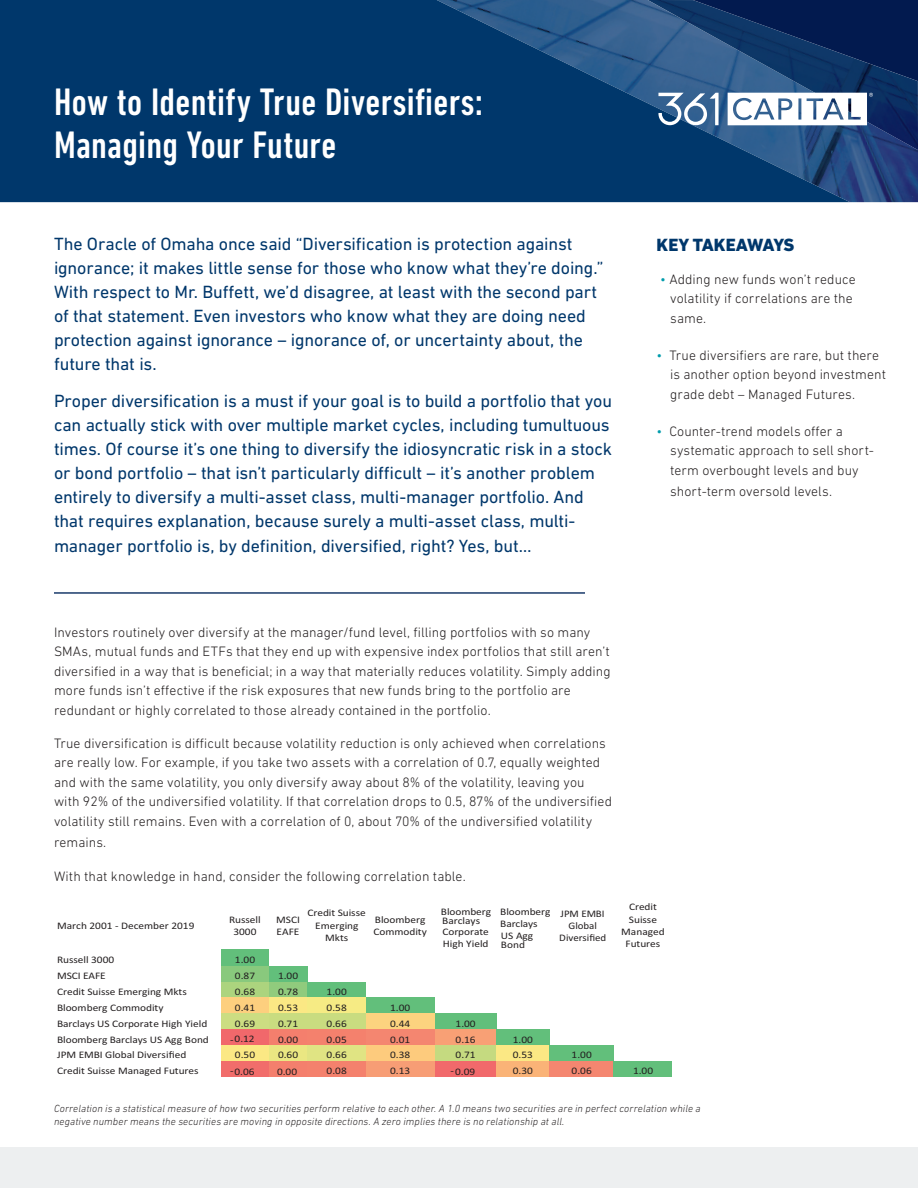
<style>
.page{position:relative;width:918px;height:1188px;background:#fff}
.page>*{position:absolute;margin:0;border:0;box-sizing:border-box;transform-origin:0 0}
.Section_Headers_Lar{font:500 condensed 39px/43.5px "DIN Next LT Pro";letter-spacing:.01em;color:#fff}
.Opening_Paragraph{font:18px/24.2px "DIN Next LT Pro";letter-spacing:-.01em;color:#00376b}
.t1{font:800 18px "DIN Next LT Pro";letter-spacing:-.015em;color:#00376b}
.Main_Body{font:300 13.8px/19.5px "DIN Next LT Pro";letter-spacing:.005em;color:#231f20}
.Main_Body-2{font:italic 300 10.5px/13.5px "DIN Next LT Pro";letter-spacing:.01em;color:#231f20}
.t2{font:10.05px/12.1px "Calibri";letter-spacing:-.005em;color:#231f20;scale:1.13 1}
.t3{font:10.05px/12.1px "Calibri";letter-spacing:-.005em;color:#231f20;text-align:center;scale:1.09 1}
.s1{color:#009cac}
</style>
<div class="page">
<img style="left:850px;top:150px;width:68px;height:52px">
<img style="left:850px;top:81px;width:68px;height:69px">
<svg style="left:0;top:0;width:850px;height:202px;background:#073c70"></svg>
<img style="left:693px;top:0;width:225px;height:81px">
<div style="left:0;top:1148px;width:918px;height:40px;background:#edeff0"></div>
<hr style="left:54px;top:592px;width:531px;height:2px;background:#193a6a">
<div style="left:221px;top:950px;width:48px;height:16px;background:#62bf7b"></div>
<div style="left:221px;top:966px;width:48px;height:16px;background:#89c97d"></div>
<div style="left:269px;top:966px;width:39px;height:16px;background:#62bf7b"></div>
<div style="left:221px;top:982px;width:48px;height:15px;background:#acd47e"></div>
<div style="left:269px;top:982px;width:39px;height:15px;background:#90cb7d"></div>
<div style="left:308px;top:982px;width:58px;height:15px;background:#62bf7b"></div>
<div style="left:221px;top:997px;width:48px;height:16px;background:#fdcf7e"></div>
<div style="left:269px;top:997px;width:39px;height:16px;background:#fbe884"></div>
<div style="left:308px;top:997px;width:58px;height:16px;background:#f6eb84"></div>
<div style="left:366px;top:997px;width:69px;height:16px;background:#62bf7b"></div>
<div style="left:221px;top:1013px;width:48px;height:16px;background:#ccdd82"></div>
<div style="left:269px;top:1013px;width:39px;height:16px;background:#c9dc80"></div>
<div style="left:308px;top:1013px;width:58px;height:16px;background:#c9dc80"></div>
<div style="left:366px;top:1013px;width:69px;height:16px;background:#fcd37f"></div>
<div style="left:435px;top:1013px;width:62px;height:16px;background:#62bf7b"></div>
<div style="left:221px;top:1029px;width:48px;height:16px;background:#f1686b"></div>
<div style="left:269px;top:1029px;width:39px;height:16px;background:#f47f6d"></div>
<div style="left:308px;top:1029px;width:58px;height:16px;background:#f4816d"></div>
<div style="left:366px;top:1029px;width:69px;height:16px;background:#f48670"></div>
<div style="left:435px;top:1029px;width:62px;height:16px;background:#f8a075"></div>
<div style="left:496px;top:1029px;width:54px;height:16px;background:#62bf7b"></div>
<div style="left:221px;top:1045px;width:48px;height:16px;background:#fbe884"></div>
<div style="left:269px;top:1045px;width:39px;height:16px;background:#eae782"></div>
<div style="left:308px;top:1045px;width:58px;height:16px;background:#e0e483"></div>
<div style="left:366px;top:1045px;width:69px;height:16px;background:#fdcb7d"></div>
<div style="left:435px;top:1045px;width:62px;height:16px;background:#c5da80"></div>
<div style="left:496px;top:1045px;width:54px;height:16px;background:#fbe884"></div>
<div style="left:550px;top:1045px;width:64px;height:16px;background:#62bf7b"></div>
<div style="left:221px;top:1061px;width:48px;height:16px;background:#f16d6b"></div>
<div style="left:269px;top:1061px;width:39px;height:16px;background:#f47f6d"></div>
<div style="left:308px;top:1061px;width:58px;height:16px;background:#f4816d"></div>
<div style="left:366px;top:1061px;width:69px;height:16px;background:#f79d75"></div>
<div style="left:435px;top:1061px;width:62px;height:16px;background:#f1696b"></div>
<div style="left:496px;top:1061px;width:54px;height:16px;background:#fab377"></div>
<div style="left:550px;top:1061px;width:64px;height:16px;background:#f48670"></div>
<div style="left:614px;top:1061px;width:58px;height:16px;background:#62bf7b"></div>
<svg style="left:658px;top:93px;width:61px;height:32px"></svg>
<svg style="left:728px;top:93px;width:145px;height:32px"></svg>
<p class="Section_Headers_Lar" style="left:54px;top:80px;width:431px">How to Identify True Diversifiers:<br>Managing Your Future</p>
<p class="Opening_Paragraph" style="left:54px;top:232px;width:551px">The Oracle of Omaha once said “Diversification is protection against ignorance; it makes little sense for those who know what they’re doing.” With respect to Mr. Buffett, we’d disagree, at least with the second part of that statement. Even investors who know what they are doing need protection against ignorance – ignorance of, or uncertainty about, the future that is.</p>
<p class="Opening_Paragraph" style="left:54px;top:389px;width:560px">Proper diversification is a must if your goal is to build a portfolio that you can actually stick with over multiple market cycles, including tumultuous times. Of course it’s one thing to diversify the idiosyncratic risk in a stock or bond portfolio – that isn’t particularly difficult – it’s another problem entirely to diversify a multi-asset class, multi-manager portfolio. And that requires explanation, because surely a multi-asset class, multi&shy;manager portfolio is, by definition, diversified, right? Yes, but…</p>
<p class="t1" style="left:657px;top:234px;width:139px">KEY TAKEAWAYS</p>
<p class="Main_Body" style="left:670px;top:269px;width:187px;text-indent:-10px"><span class="s1">•</span> Adding new funds won’t reduce volatility if correlations are the same.</p>
<p class="Main_Body" style="left:670px;top:345px;width:217px;text-indent:-14px"><span class="s1">•</span> True diversifiers are rare, but there is another option beyond investment grade debt – Managed Futures.</p>
<p class="Main_Body" style="left:670px;top:421px;width:205px;text-indent:-14px"><span class="s1">•</span> Counter-trend models offer a systematic approach to sell short&shy;term overbought levels and buy</p>
<p class="Main_Body" style="left:670px;top:481px;width:164px">short-term oversold levels.</p>
<p class="Main_Body" style="left:54px;top:622px;width:558px">Investors routinely over diversify at the manager/fund level, filling portfolios with so many SMAs, mutual funds and ETFs that they end up with expensive index portfolios that still aren’t diversified in a way that is beneficial; in a way that materially reduces volatility. Simply adding more funds isn’t effective if the risk exposures that new funds bring to the portfolio are redundant or highly correlated to those already contained in the portfolio.</p>
<p class="Main_Body" style="left:54px;top:733px;width:560px">True diversification is difficult because volatility reduction is only achieved when correlations are really low. For example, if you take two assets with a correlation of 0.7, equally weighted and with the same volatility, you only diversify away about 8% of the volatility, leaving you with 92% of the undiversified volatility. If that correlation drops to 0.5, 87% of the undiversified volatility still remains. Even with a correlation of 0, about 70% of the undiversified volatility</p>
<p class="Main_Body" style="left:54px;top:832px;width:54px">remains.</p>
<p class="Main_Body" style="left:54px;top:867px;width:413px">With that knowledge in hand, consider the following correlation table.</p>
<p class="t2" style="left:57px;top:919px;width:123px">March 2001 - December 2019</p>
<p class="t2" style="left:229px;top:913px;width:29px;text-align:center">Russell<br>3000</p>
<p class="t2" style="left:276px;top:913px;width:23px">MSCI<br>EAFE</p>
<p class="t2" style="left:308px;top:907px;width:53px;text-align:center">Credit Suisse<br>Emerging<br>Mkts</p>
<p class="t2" style="left:374px;top:913px;width:49px">Bloomberg<br>Commodity</p>
<p class="t2" style="left:441px;top:906px;width:46px;line-height:9.6px">Bloomberg<br>Barclays</p>
<p class="t3" style="left:559px;top:907px;width:45px">JPM EMBI<br>Global<br>Diversified</p>
<p class="t2" style="left:621px;top:901px;width:40px;text-align:center">Credit<br>Suisse<br>Managed<br>Futures</p>
<p class="t2" style="left:500px;top:905px;width:46px">Bloomberg<br>Barclays<br>US Agg</p>
<p class="t2" style="left:501px;top:939px;width:23px">Bond</p>
<p class="t2" style="left:442px;top:925px;width:43px">Corporate<br>High Yield</p>
<p class="t2" style="left:57px;top:953px;width:52px">Russell 3000</p>
<p class="t2" style="left:235px;top:953px;width:19px">1.00</p>
<p class="t2" style="left:57px;top:969px;width:45px">MSCI EAFE</p>
<p class="t2" style="left:235px;top:969px;width:19px">0.87</p>
<p class="t2" style="left:278px;top:969px;width:19px">1.00</p>
<p class="t2" style="left:57px;top:985px;width:116px">Credit Suisse Emerging Mkts</p>
<p class="t2" style="left:235px;top:985px;width:19px">0.68</p>
<p class="t2" style="left:278px;top:985px;width:19px">0.78</p>
<p class="t2" style="left:327px;top:985px;width:19px">1.00</p>
<p class="t2" style="left:57px;top:1001px;width:96px">Bloomberg Commodity</p>
<p class="t2" style="left:235px;top:1001px;width:19px">0.41</p>
<p class="t2" style="left:278px;top:1001px;width:19px">0.53</p>
<p class="t2" style="left:327px;top:1001px;width:19px">0.58</p>
<p class="t2" style="left:390px;top:1001px;width:19px">1.00</p>
<p class="t2" style="left:57px;top:1017px;width:135px">Barclays US Corporate High Yield</p>
<p class="t2" style="left:235px;top:1017px;width:19px">0.69</p>
<p class="t2" style="left:278px;top:1017px;width:19px">0.71</p>
<p class="t2" style="left:327px;top:1017px;width:19px">0.66</p>
<p class="t2" style="left:390px;top:1017px;width:19px">0.44</p>
<p class="t2" style="left:456px;top:1017px;width:19px">1.00</p>
<p class="t2" style="left:57px;top:1033px;width:136px">Bloomberg Barclays US Agg Bond</p>
<p class="t2" style="left:230px;top:1033px;width:23px">- 0.12</p>
<p class="t2" style="left:278px;top:1033px;width:19px">0.00</p>
<p class="t2" style="left:327px;top:1033px;width:19px">0.05</p>
<p class="t2" style="left:390px;top:1033px;width:19px">0.01</p>
<p class="t2" style="left:456px;top:1033px;width:19px">0.16</p>
<p class="t2" style="left:513px;top:1033px;width:19px">1.00</p>
<p class="t2" style="left:57px;top:1049px;width:116px">JPM EMBI Global Diversified</p>
<p class="t2" style="left:235px;top:1049px;width:19px">0.50</p>
<p class="t2" style="left:278px;top:1049px;width:19px">0.60</p>
<p class="t2" style="left:327px;top:1049px;width:19px">0.66</p>
<p class="t2" style="left:390px;top:1049px;width:19px">0.38</p>
<p class="t2" style="left:456px;top:1049px;width:19px">0.71</p>
<p class="t2" style="left:513px;top:1049px;width:19px">0.53</p>
<p class="t2" style="left:572px;top:1049px;width:19px">1.00</p>
<p class="t2" style="left:57px;top:1065px;width:127px">Credit Suisse Managed Futures</p>
<p class="t2" style="left:230px;top:1065px;width:23px">-0.06</p>
<p class="t2" style="left:277px;top:1065px;width:19px">0.00</p>
<p class="t2" style="left:327px;top:1065px;width:19px">0.08</p>
<p class="t2" style="left:390px;top:1065px;width:19px">0.13</p>
<p class="t2" style="left:451px;top:1065px;width:23px">-0.09</p>
<p class="t2" style="left:513px;top:1065px;width:19px">0.30</p>
<p class="t2" style="left:572px;top:1065px;width:19px">0.06</p>
<p class="t2" style="left:633px;top:1065px;width:19px">1.00</p>
<p class="Main_Body-2" style="left:54px;top:1101px;width:648px">Correlation is a statistical measure of how two securities perform relative to each other. A 1.0 means two securities are in perfect correlation while a negative number means the securities are moving in opposite directions. A zero implies there is no relationship at all.</p>
</div>
